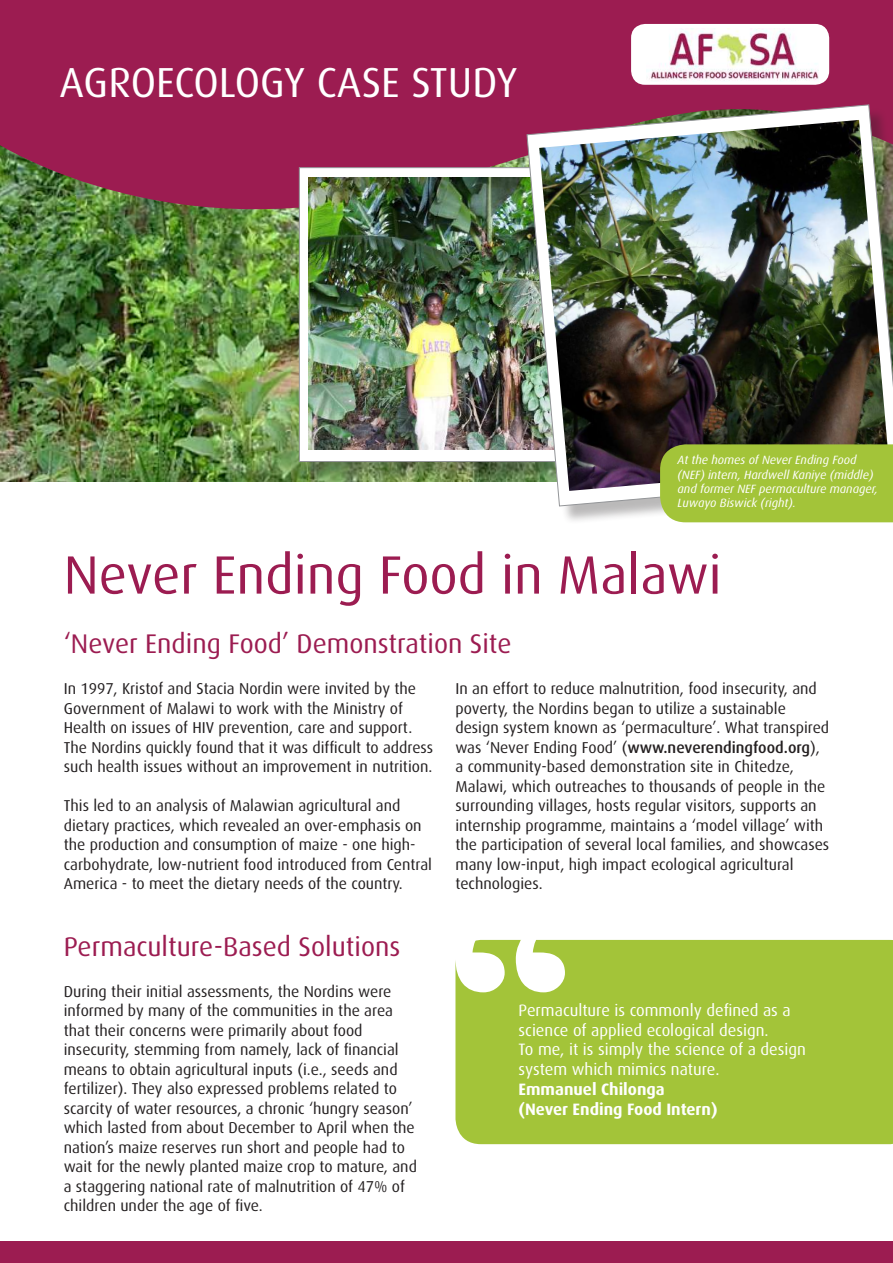
<style>
.page{position:relative;width:893px;height:1263px;background:#fff}
.page>*{position:absolute;margin:0;border:0;box-sizing:border-box;transform-origin:0 0}
.t1{font:54px "Dax";color:#9c1c51}
.t2{font:42px "Dax";color:#fff}
.t3{font:27px "Dax";color:#9c1c51}
.t4{font:16.5px/19.8px "Dax";color:#fff}
.t5{font:700 16.5px/19.8px "Dax";color:#fff}
.t6{font:15.75px/19.5px "Dax";color:#231f20}
.t7{font:italic 12px/14.4px "Dax";color:#fff}
.s1{font-weight:500}
</style>
<div class="page">
<img style="left:0;top:245px;width:526px;height:237px">
<svg style="left:0;top:0;width:893px;height:245px;fill:#9c1c51"></svg>
<div style="left:631px;top:24px;width:198px;height:61px;background:#fff;border-radius:14px"></div>
<img style="left:647px;top:28px;width:172px;height:53px">
<div style="left:0;top:1242px;width:893px;height:21px;background:#9c1c51"></div>
<div style="left:301px;top:170px;width:288px;height:310px;background:#231f20;opacity:.31"></div>
<div style="left:299px;top:167px;width:271px;height:295px;background:#fff;border:1px solid #939598"></div>
<img style="left:309px;top:178px;width:217px;height:271px">
<img style="left:526px;top:104px;width:367px;height:402px">
<img style="left:539px;top:120px;width:350px;height:371px">
<div style="left:455px;top:940px;width:438px;height:204px;background:#a3c439"></div>
<svg style="left:455px;top:939px;width:110px;height:53px"></svg>
<div style="left:660px;top:444px;width:233px;height:78px;background:#a3c439"></div>
<h2 class="t2" style="left:60px;top:60px;width:459px">AGROECOLOGY CASE STUDY</h2>
<p class="t7" style="left:677px;top:453px;width:202px">At the homes of Never Ending Food (NEF) intern, Hardwell Kaniye (middle) and former NEF permaculture manager, Luwayo Biswick (right).</p>
<h1 class="t1" style="left:64px;top:545px;width:659px">Never Ending Food in Malawi</h1>
<h3 class="t3" style="left:64px;top:629px;width:449px">‘Never Ending Food’ Demonstration Site</h3>
<p class="t6" style="left:64px;top:679px;width:371px">In 1997, Kristof and Stacia Nordin were invited by the Government of Malawi to work with the Ministry of Health on issues of HIV prevention, care and support.<br>The Nordins quickly found that it was difficult to address such health issues without an improvement in nutrition.</p>
<p class="t6" style="left:64px;top:796px;width:370px">This led to an analysis of Malawian agricultural and dietary practices, which revealed an over-emphasis on the production and consumption of maize - one high&shy;carbohydrate, low-nutrient food introduced from Central America - to meet the dietary needs of the country.</p>
<h3 class="t3" style="left:64px;top:932px;width:338px">Permaculture-Based Solutions</h3>
<p class="t6" style="left:64px;top:982px;width:355px">During their initial assessments, the Nordins were informed by many of the communities in the area that their concerns were primarily about food insecurity, stemming from namely, lack of financial means to obtain agricultural inputs (i.e., seeds and fertilizer). They also expressed problems related to scarcity of water resources, a chronic ‘hungry season’ which lasted from about December to April when the nation’s maize reserves run short and people had to wait for the newly planted maize crop to mature, and a staggering national rate of malnutrition of 47% of children under the age of five.</p>
<p class="t6" style="left:455px;top:679px;width:375px">In an effort to reduce malnutrition, food insecurity, and poverty, the Nordins began to utilize a sustainable design system known as ‘permaculture’. What transpired was ‘Never Ending Food’ (<span class="s1">www.neverendingfood.org</span>), a community-based demonstration site in Chitedze, Malawi, which outreaches to thousands of people in the surrounding villages, hosts regular visitors, supports an internship programme, maintains a ‘model village’ with the participation of several local families, and showcases many low-input, high impact ecological agricultural technologies.</p>
<p class="t4" style="left:519px;top:1000px;width:289px">Permaculture is commonly defined as a science of applied ecological design.<br>To me, it is simply the science of a design system which mimics nature.</p>
<p class="t5" style="left:519px;top:1079px;width:201px">Emmanuel Chilonga (Never Ending Food Intern)</p>
</div>
